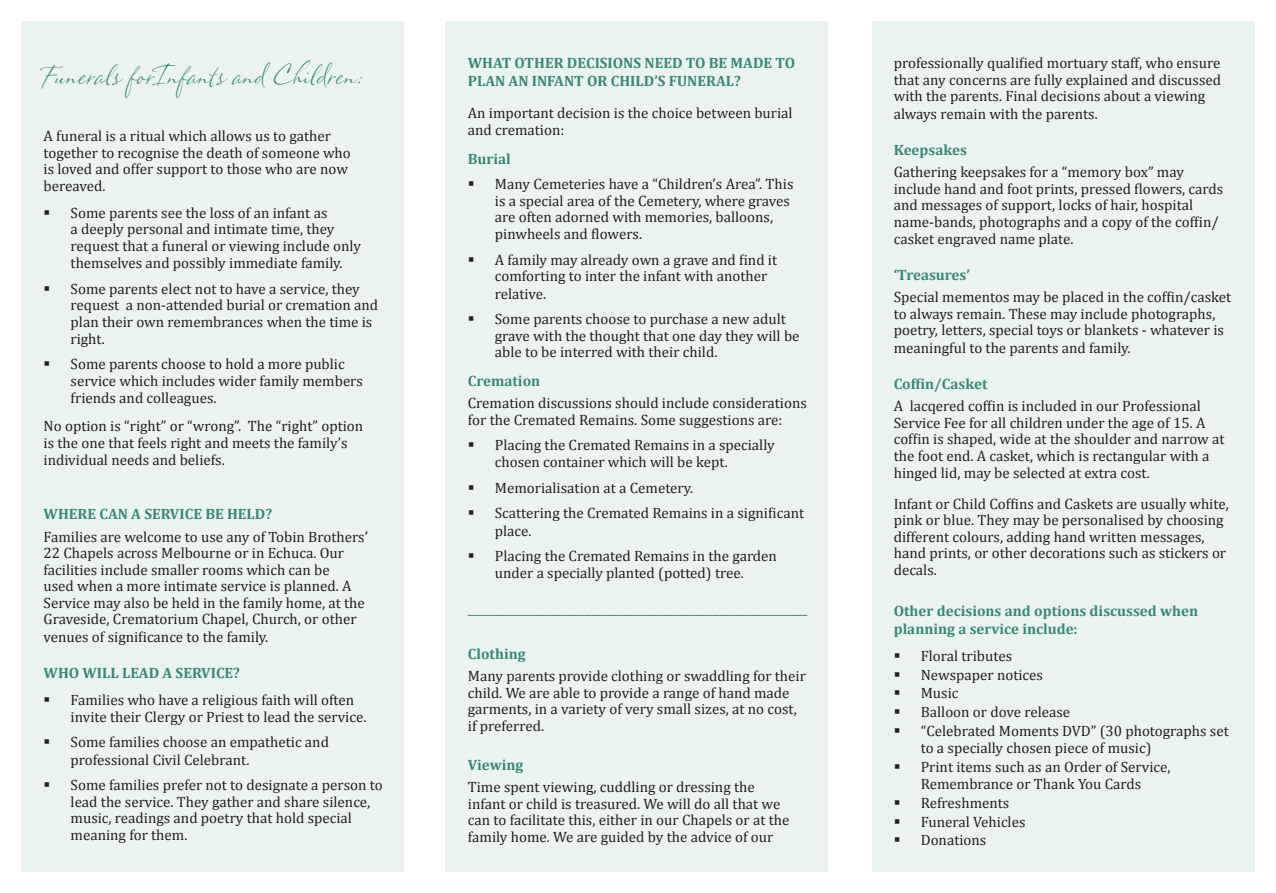
<style>
.page{position:relative;width:1276px;height:893px;background:#fff}
.page>*{position:absolute;margin:0;border:0;box-sizing:border-box;transform-origin:0 0}
.Body{font:28.5px "Tobin";color:#3a8877}
.Paragraph_Style_3{font:15px/16.8px "Cambria";color:#231f20}
.Paragraph_Style_3-2{font:700 15px/18px "Cambria";color:#3a8877}
.Paragraph_Style_3-3{font:15px "Cambria";color:#3a8877}
</style>
<div class="page">
<div style="left:21px;top:21px;width:383px;height:851px;background:#ebf3f1"></div>
<div style="left:445px;top:21px;width:382px;height:851px;background:#ebf3f1"></div>
<div style="left:872px;top:21px;width:382px;height:851px;background:#ebf3f1"></div>
<p class="Body" style="left:44px;top:56px;width:322px">Funerals forInfants and Children:</p>
<p class="Paragraph_Style_3" style="left:44px;top:128px;width:309px">A funeral is a ritual which allows us to gather together to recognise the death of someone who is loved and offer support to those who are now bereaved.</p>
<p class="Paragraph_Style_3" style="left:71px;top:204px;width:292px">Some parents see the loss of an infant as<br>a deeply personal and intimate time, they request that a funeral or viewing include only themselves and possibly immediate family.</p>
<p class="Paragraph_Style_3" style="left:71px;top:280px;width:309px">Some parents elect not to have a service, they request a non-attended burial or cremation and plan their own remembrances when the time is right.</p>
<p class="Paragraph_Style_3" style="left:71px;top:356px;width:294px">Some parents choose to hold a more public service which includes wider family members friends and colleagues.</p>
<p class="Paragraph_Style_3" style="left:44px;top:417px;width:321px;line-height:17.2px">No option is “right” or “wrong”. The “right” option is the one that feels right and meets the family’s individual needs and beliefs.</p>
<p class="Paragraph_Style_3-2" style="left:44px;top:505px;width:230px">WHERE CAN A SERVICE BE HELD?</p>
<p class="Paragraph_Style_3" style="left:44px;top:528px;width:326px">Families are welcome to use any of Tobin Brothers’ 22 Chapels across Melbourne or in Echuca. Our facilities include smaller rooms which can be<br>used when a more intimate service is planned. A Service may also be held in the family home, at the Graveside, Crematorium Chapel, Church, or other venues of significance to the family.</p>
<p class="Paragraph_Style_3-2" style="left:44px;top:663px;width:198px">WHO WILL LEAD A SERVICE?</p>
<p class="Paragraph_Style_3" style="left:71px;top:691px;width:297px;line-height:17.2px">Families who have a religious faith will often invite their Clergy or Priest to lead the service.</p>
<p class="Paragraph_Style_3" style="left:71px;top:734px;width:260px;line-height:17.2px">Some families choose an empathetic and professional Civil Celebrant.</p>
<p class="Paragraph_Style_3" style="left:71px;top:777px;width:314px">Some families prefer not to designate a person to lead the service. They gather and share silence, music, readings and poetry that hold special meaning for them.</p>
<p class="Paragraph_Style_3-2" style="left:468px;top:54px;width:329px">WHAT OTHER DECISIONS NEED TO BE MADE TO<br>PLAN AN INFANT OR CHILD’S FUNERAL?</p>
<p class="Paragraph_Style_3" style="left:468px;top:104px;width:326px;line-height:17.2px">An important decision is the choice between burial and cremation:</p>
<p class="Paragraph_Style_3-2" style="left:468px;top:149px;width:44px">Burial</p>
<p class="Paragraph_Style_3" style="left:495px;top:176px;width:300px">Many Cemeteries have a “Children’s Area”. This is a special area of the Cemetery, where graves are often adorned with memories, balloons, pinwheels and flowers.</p>
<p class="Paragraph_Style_3" style="left:495px;top:251px;width:284px">A family may already own a grave and find it comforting to inter the infant with another relative.</p>
<p class="Paragraph_Style_3" style="left:495px;top:311px;width:306px">Some parents choose to purchase a new adult grave with the thought that one day they will be able to be interred with their child.</p>
<p class="Paragraph_Style_3-2" style="left:468px;top:371px;width:74px">Cremation</p>
<p class="Paragraph_Style_3" style="left:468px;top:395px;width:340px">Cremation discussions should include considerations for the Cremated Remains. Some suggestions are:</p>
<p class="Paragraph_Style_3" style="left:495px;top:436px;width:281px;line-height:17.2px">Placing the Cremated Remains in a specially chosen container which will be kept.</p>
<p class="Paragraph_Style_3" style="left:495px;top:479px;width:200px">Memorialisation at a Cemetery.</p>
<p class="Paragraph_Style_3" style="left:495px;top:505px;width:311px;line-height:17.2px">Scattering the Cremated Remains in a significant place.</p>
<p class="Paragraph_Style_3" style="left:495px;top:548px;width:284px">Placing the Cremated Remains in the garden under a specially planted (potted) tree.</p>
<p class="Paragraph_Style_3-3" style="left:468px;top:600px;width:341px">_____________________________________________________________</p>
<p class="Paragraph_Style_3-2" style="left:468px;top:644px;width:59px">Clothing</p>
<p class="Paragraph_Style_3" style="left:468px;top:668px;width:339px">Many parents provide clothing or swaddling for their child. We are able to provide a range of hand made garments, in a variety of very small sizes, at no cost, if preferred.</p>
<p class="Paragraph_Style_3-2" style="left:468px;top:755px;width:57px">Viewing</p>
<p class="Paragraph_Style_3" style="left:468px;top:779px;width:323px">Time spent viewing, cuddling or dressing the infant or child is treasured. We will do all that we can to facilitate this, either in our Chapels or at the family home. We are guided by the advice of our</p>
<p class="Paragraph_Style_3" style="left:893px;top:55px;width:329px">professionally qualified mortuary staff, who ensure that any concerns are fully explained and discussed with the parents. Final decisions about a viewing always remain with the parents.</p>
<p class="Paragraph_Style_3-2" style="left:893px;top:140px;width:75px">Keepsakes</p>
<p class="Paragraph_Style_3" style="left:893px;top:164px;width:331px">Gathering keepsakes for a “memory box” may include hand and foot prints, pressed flowers, cards and messages of support, locks of hair, hospital name-bands, photographs and a copy of the coffin/ casket engraved name plate.</p>
<p class="Paragraph_Style_3-2" style="left:893px;top:265px;width:78px">‘Treasures’</p>
<p class="Paragraph_Style_3" style="left:893px;top:289px;width:339px">Special mementos may be placed in the coffin/casket to always remain. These may include photographs, poetry, letters, special toys or blankets - whatever is meaningful to the parents and family.</p>
<p class="Paragraph_Style_3-2" style="left:893px;top:374px;width:95px">Coffin/Casket</p>
<p class="Paragraph_Style_3" style="left:893px;top:398px;width:332px">A lacqered coffin is included in our Professional Service Fee for all children under the age of 15. A coffin is shaped, wide at the shoulder and narrow at the foot end. A casket, which is rectangular with a hinged lid, may be selected at extra cost.</p>
<p class="Paragraph_Style_3" style="left:893px;top:495px;width:336px">Infant or Child Coffins and Caskets are usually white, pink or blue. They may be personalised by choosing different colours, adding hand written messages, hand prints, or other decorations such as stickers or decals.</p>
<p class="Paragraph_Style_3-2" style="left:893px;top:601px;width:306px">Other decisions and options discussed when planning a service include:</p>
<p class="Paragraph_Style_3" style="left:920px;top:647px;width:93px">Floral tributes</p>
<p class="Paragraph_Style_3" style="left:920px;top:666px;width:124px">Newspaper notices</p>
<p class="Paragraph_Style_3" style="left:920px;top:685px;width:39px">Music</p>
<p class="Paragraph_Style_3" style="left:920px;top:704px;width:151px">Balloon or dove release</p>
<p class="Paragraph_Style_3" style="left:920px;top:722px;width:309px;line-height:17.2px">“Celebrated Moments DVD” (30 photographs set to a specially chosen piece of music)</p>
<p class="Paragraph_Style_3" style="left:920px;top:758px;width:251px;line-height:17.2px">Print items such as an Order of Service,<br>Remembrance or Thank You Cards</p>
<p class="Paragraph_Style_3" style="left:920px;top:794px;width:90px">Refreshments</p>
<p class="Paragraph_Style_3" style="left:920px;top:813px;width:106px">Funeral Vehicles</p>
<p class="Paragraph_Style_3" style="left:920px;top:832px;width:67px">Donations</p>
</div>
